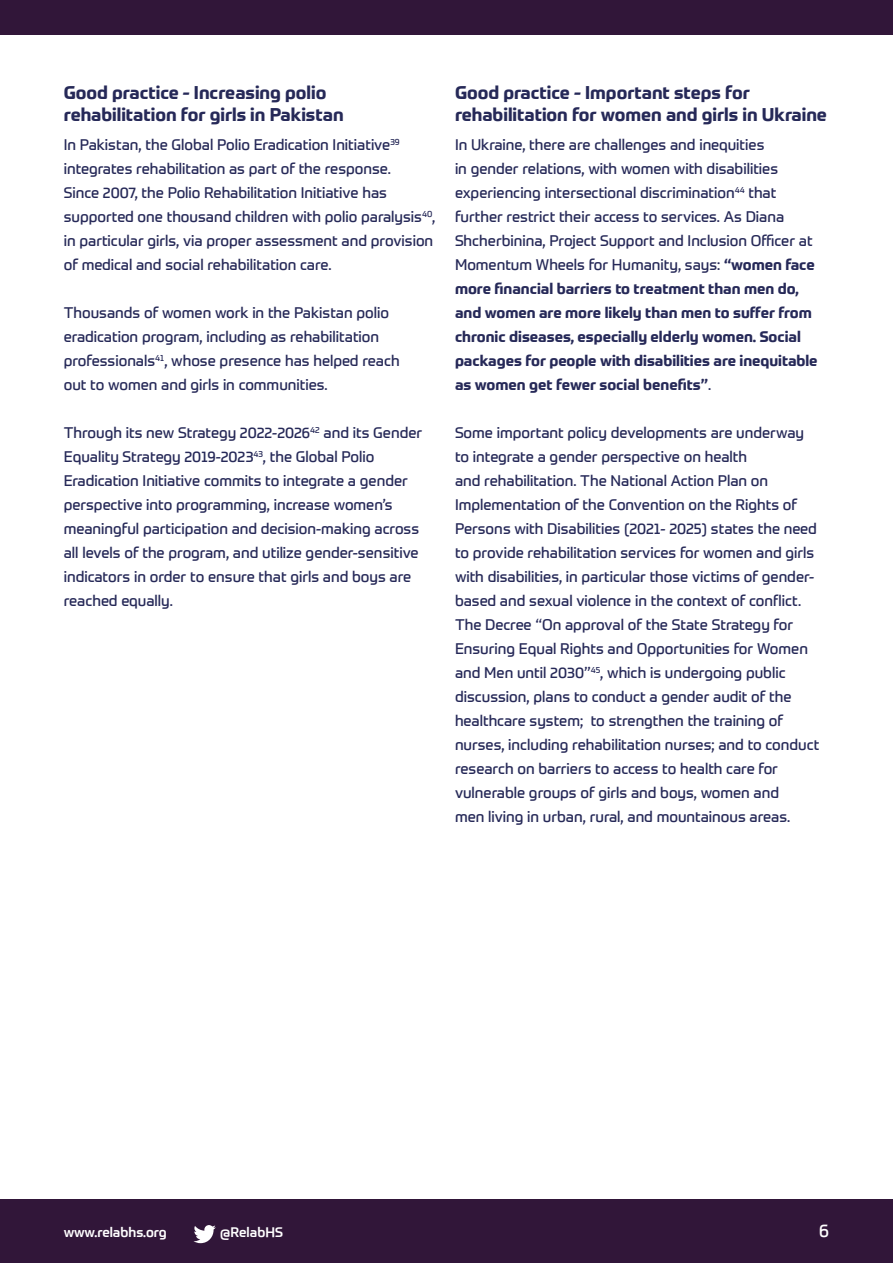
<style>
.page{position:relative;width:893px;height:1263px;background:#fff}
.page>*{position:absolute;margin:0;border:0;box-sizing:border-box;transform-origin:0 0}
.t1{font:700 18px/21.6px "Prometo";color:#262958}
.Folio{font:18px "Prometo";color:#fff}
.P2{font:15px/24px "Prometo";color:#262958}
.t2{font:500 13.5px "Prometo";color:#fff}
.s1{font-weight:700}
</style>
<div class="page">
<div style="left:0;top:1199px;width:893px;height:64px;background:#311639"></div>
<div style="left:0;top:0;width:893px;height:34px;background:#311639"></div>
<svg style="left:193px;top:1225px;width:23px;height:18px"></svg>
<h6 class="t1" style="left:64px;top:82px;width:281px">Good practice - Increasing polio rehabilitation for girls in Pakistan</h6>
<p class="P2" style="left:64px;top:133px;width:373px">In Pakistan, the Global Polio Eradication Initiative<sup>39 </sup>integrates rehabilitation as part of the response.<br>Since 2007, the Polio Rehabilitation Initiative has supported one thousand children with polio paralysis<sup>40</sup>, in particular girls, via proper assessment and provision of medical and social rehabilitation care.</p>
<p class="P2" style="left:64px;top:301px;width:337px">Thousands of women work in the Pakistan polio eradication program, including as rehabilitation professionals<sup>41</sup>, whose presence has helped reach out to women and girls in communities.</p>
<p class="P2" style="left:64px;top:421px;width:360px">Through its new Strategy 2022-2026<sup>42</sup> and its Gender Equality Strategy 2019-2023<sup>43</sup>, the Global Polio Eradication Initiative commits to integrate a gender perspective into programming, increase women’s meaningful participation and decision-making across all levels of the program, and utilize gender-sensitive indicators in order to ensure that girls and boys are reached equally.</p>
<h6 class="t1" style="left:455px;top:82px;width:373px">Good practice - Important steps for rehabilitation for women and girls in Ukraine</h6>
<p class="P2" style="left:455px;top:133px;width:364px">In Ukraine, there are challenges and inequities<br>in gender relations, with women with disabilities experiencing intersectional discrimination<sup>44</sup> that further restrict their access to services. As Diana Shcherbinina, Project Support and Inclusion Officer at Momentum Wheels for Humanity, says: <span class="s1">“women face more financial barriers to treatment than men do, and women are more likely than men to suffer from chronic diseases, especially elderly women. Social packages for people with disabilities are inequitable as women get fewer social benefits”</span>.</p>
<p class="P2" style="left:455px;top:421px;width:366px">Some important policy developments are underway to integrate a gender perspective on health<br>and rehabilitation. The National Action Plan on Implementation of the Convention on the Rights of Persons with Disabilities (2021- 2025) states the need to provide rehabilitation services for women and girls with disabilities, in particular those victims of gender&shy;based and sexual violence in the context of conflict.<br>The Decree “On approval of the State Strategy for Ensuring Equal Rights and Opportunities for Women and Men until 2030”<sup>45</sup>, which is undergoing public discussion, plans to conduct a gender audit of the healthcare system; to strengthen the training of nurses, including rehabilitation nurses; and to conduct research on barriers to access to health care for vulnerable groups of girls and boys, women and<br>men living in urban, rural, and mountainous areas.</p>
<p class="t2" style="left:64px;top:1223px;width:105px">www.relabhs.org</p>
<p class="t2" style="left:220px;top:1223px;width:64px">@RelabHS</p>
<p class="Folio" style="left:819px;top:1219px;width:11px">6</p>
</div>
